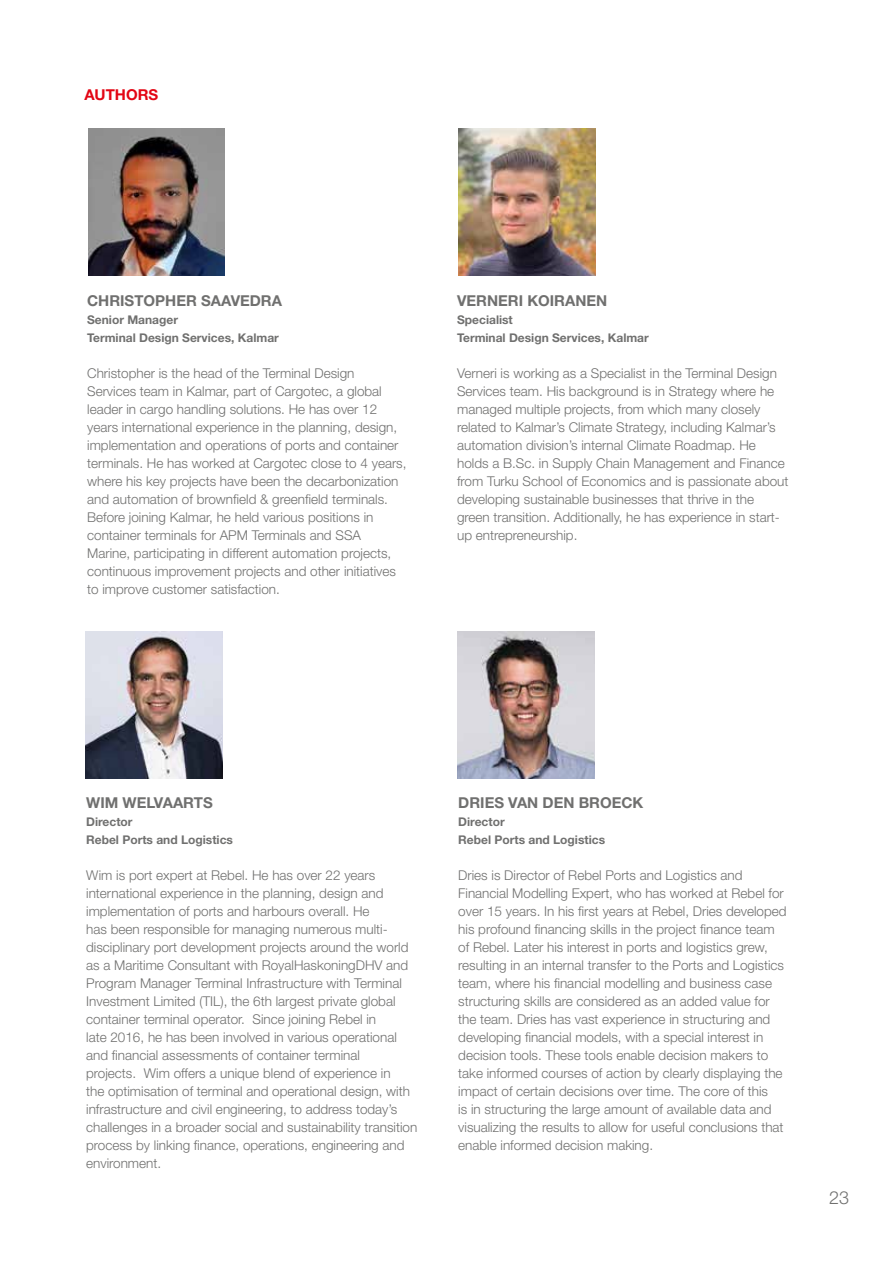
<style>
.page{position:relative;width:893px;height:1263px;background:#fff}
.page>*{position:absolute;margin:0;border:0;box-sizing:border-box;transform-origin:0 0}
.t1{font:300 18px "Helvetica Neue LT Std";color:#70706f}
.t2{font:700 15px "Helvetica Neue LT Std";color:#70706f}
.t3{font:700 15px "Helvetica Neue LT Std";color:#e30614}
.t4{font:300 13.5px/18px "Helvetica Neue LT Std";color:#70706f}
.t5{font:700 12px/18px "Helvetica Neue LT Std";color:#70706f}
</style>
<div class="page">
<img style="left:88px;top:129px;width:137px;height:147px">
<img style="left:458px;top:129px;width:137px;height:147px">
<img style="left:85px;top:631px;width:137px;height:147px">
<img style="left:457px;top:631px;width:137px;height:147px">
<p class="t3" style="left:84px;top:85px;width:75px">AUTHORS</p>
<p class="t2" style="left:87px;top:291px;width:196px">CHRISTOPHER SAAVEDRA</p>
<p class="t5" style="left:87px;top:310px;width:193px">Senior Manager<br>Terminal Design Services, Kalmar</p>
<p class="t4" style="left:87px;top:364px;width:321px">Christopher is the head of the Terminal Design Services team in Kalmar, part of Cargotec, a global leader in cargo handling solutions. He has over 12 years international experience in the planning, design, implementation and operations of ports and container terminals. He has worked at Cargotec close to 4 years, where his key projects have been the decarbonization and automation of brownfield &amp; greenfield terminals.<br>Before joining Kalmar, he held various positions in container terminals for APM Terminals and SSA Marine, participating in different automation projects, continuous improvement projects and other initiatives to improve customer satisfaction.</p>
<p class="t2" style="left:457px;top:291px;width:152px">VERNERI KOIRANEN</p>
<p class="t5" style="left:457px;top:310px;width:193px">Specialist<br>Terminal Design Services, Kalmar</p>
<p class="t4" style="left:457px;top:364px;width:333px">Verneri is working as a Specialist in the Terminal Design Services team. His background is in Strategy where he managed multiple projects, from which many closely related to Kalmar’s Climate Strategy, including Kalmar’s automation division’s internal Climate Roadmap. He holds a B.Sc. in Supply Chain Management and Finance from Turku School of Economics and is passionate about developing sustainable businesses that thrive in the green transition. Additionally, he has experience in start&shy;up entrepreneurship.</p>
<p class="t2" style="left:86px;top:794px;width:128px">WIM WELVAARTS</p>
<p class="t5" style="left:86px;top:813px;width:148px">Director<br>Rebel Ports and Logistics</p>
<p class="t4" style="left:86px;top:866px;width:333px">Wim is port expert at Rebel. He has over 22 years international experience in the planning, design and implementation of ports and harbours overall. He<br>has been responsible for managing numerous multi&shy;disciplinary port development projects around the world as a Maritime Consultant with RoyalHaskoningDHV and Program Manager Terminal Infrastructure with Terminal Investment Limited (TIL), the 6th largest private global container terminal operator. Since joining Rebel in<br>late 2016, he has been involved in various operational and financial assessments of container terminal<br>projects. Wim offers a unique blend of experience in<br>the optimisation of terminal and operational design, with infrastructure and civil engineering, to address today’s challenges in a broader social and sustainability transition process by linking finance, operations, engineering and environment.</p>
<p class="t2" style="left:458px;top:794px;width:187px">DRIES VAN DEN BROECK</p>
<p class="t5" style="left:458px;top:813px;width:148px">Director<br>Rebel Ports and Logistics</p>
<p class="t4" style="left:458px;top:866px;width:330px">Dries is Director of Rebel Ports and Logistics and Financial Modelling Expert, who has worked at Rebel for over 15 years. In his first years at Rebel, Dries developed his profound financing skills in the project finance team of Rebel. Later his interest in ports and logistics grew, resulting in an internal transfer to the Ports and Logistics team, where his financial modelling and business case structuring skills are considered as an added value for the team. Dries has vast experience in structuring and developing financial models, with a special interest in decision tools. These tools enable decision makers to take informed courses of action by clearly displaying the impact of certain decisions over time. The core of this<br>is in structuring the large amount of available data and visualizing the results to allow for useful conclusions that enable informed decision making.</p>
<h1 class="t1" style="left:829px;top:1186px;width:22px">23</h1>
</div>
